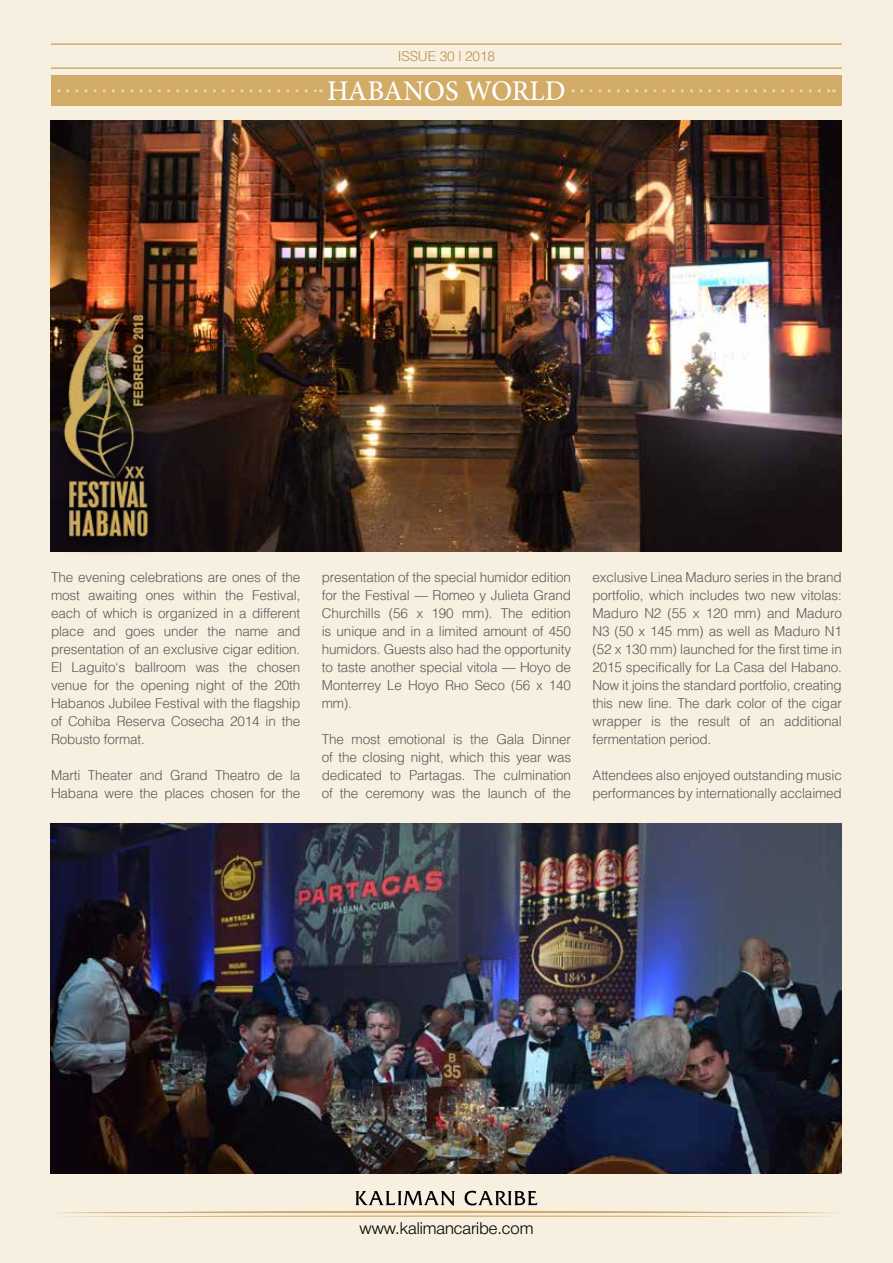
<style>
.page{position:relative;width:893px;height:1263px;background:#f7f0e0}
.page>*{position:absolute;margin:0;border:0;box-sizing:border-box;transform-origin:0 0}
.t1{font:500 28.5px "Minion Pro";letter-spacing:-.005em;color:#fff}
.t2{font:16.5px "Helvetica 4 Light";color:#000}
.t3{font:300 15px/18px "Helv Cyr";letter-spacing:-.01em;color:#58595b;text-align:justify}
.t4{font:300 15px "Helv Cyr";letter-spacing:-.005em;color:#bb8b4a}
</style>
<div class="page">
<hr style="left:51px;top:43px;width:791px;height:2px;background:#d2ab67">
<hr style="left:51px;top:67px;width:791px;height:2px;background:#d2ab67">
<svg style="left:59px;top:1191px;width:775px;height:25px"></svg>
<img style="left:51px;top:120px;width:791px;height:431px">
<img style="left:51px;top:824px;width:791px;height:349px">
<div style="left:47px;top:297px;width:122px;height:261px;background:#000;opacity:.75"></div>
<img style="left:47px;top:301px;width:119px;height:245px">
<div style="left:51px;top:75px;width:791px;height:31px;background:#d2ab67"></div>
<svg style="left:68px;top:89px;width:253px;height:3px"></svg>
<svg style="left:582px;top:89px;width:252px;height:3px"></svg>
<p class="t4" style="left:398px;top:48px;width:99px">ISSUE 30 | 2018</p>
<h1 class="t1" style="left:327px;top:72px;width:240px">HABANOS WORLD</h1>
<p class="t3" style="left:51px;top:568px;width:251px">The evening celebrations are ones of the most awaiting ones within the Festival, each of which is organized in a different place and goes under the name and presentation of an exclusive cigar edition.<br>El Laguito‘s ballroom was the chosen venue for the opening night of the 20th Habanos Jubilee Festival with the flagship of Cohiba Reserva Cosecha 2014 in the Robusto format.</p>
<p class="t3" style="left:51px;top:766px;width:251px">Marti Theater and Grand Theatro de la<br>Habana were the places chosen for the</p>
<p class="t3" style="left:322px;top:568px;width:251px">presentation of the special humidor edition for the Festival – Romeo y Julieta Grand Churchills (56 x 190 mm). The edition is unique and in a limited amount of 450 humidors. Guests also had the opportunity to taste another special vitola – Hoyo de Monterrey Le Hoyo Río Seco (56 x 140 mm).</p>
<p class="t3" style="left:322px;top:730px;width:251px">The most emotional is the Gala Dinner of the closing night, which this year was dedicated to Partagas. The culmination of the ceremony was the launch of the</p>
<p class="t3" style="left:592px;top:568px;width:251px">exclusive Linea Maduro series in the brand portfolio, which includes two new vitolas:<br>Maduro N2 (55 x 120 mm) and Maduro N3 (50 x 145 mm) as well as Maduro N1 (52 x 130 mm) launched for the first time in 2015 specifically for La Casa del Habano.<br>Now it joins the standard portfolio, creating this new line. The dark color of the cigar wrapper is the result of an additional fermentation period.</p>
<p class="t3" style="left:592px;top:766px;width:251px">Attendees also enjoyed outstanding music performances by internationally acclaimed</p>
<p class="t2" style="left:359px;top:1219px;width:175px">www.kalimancaribe.com</p>
</div>
